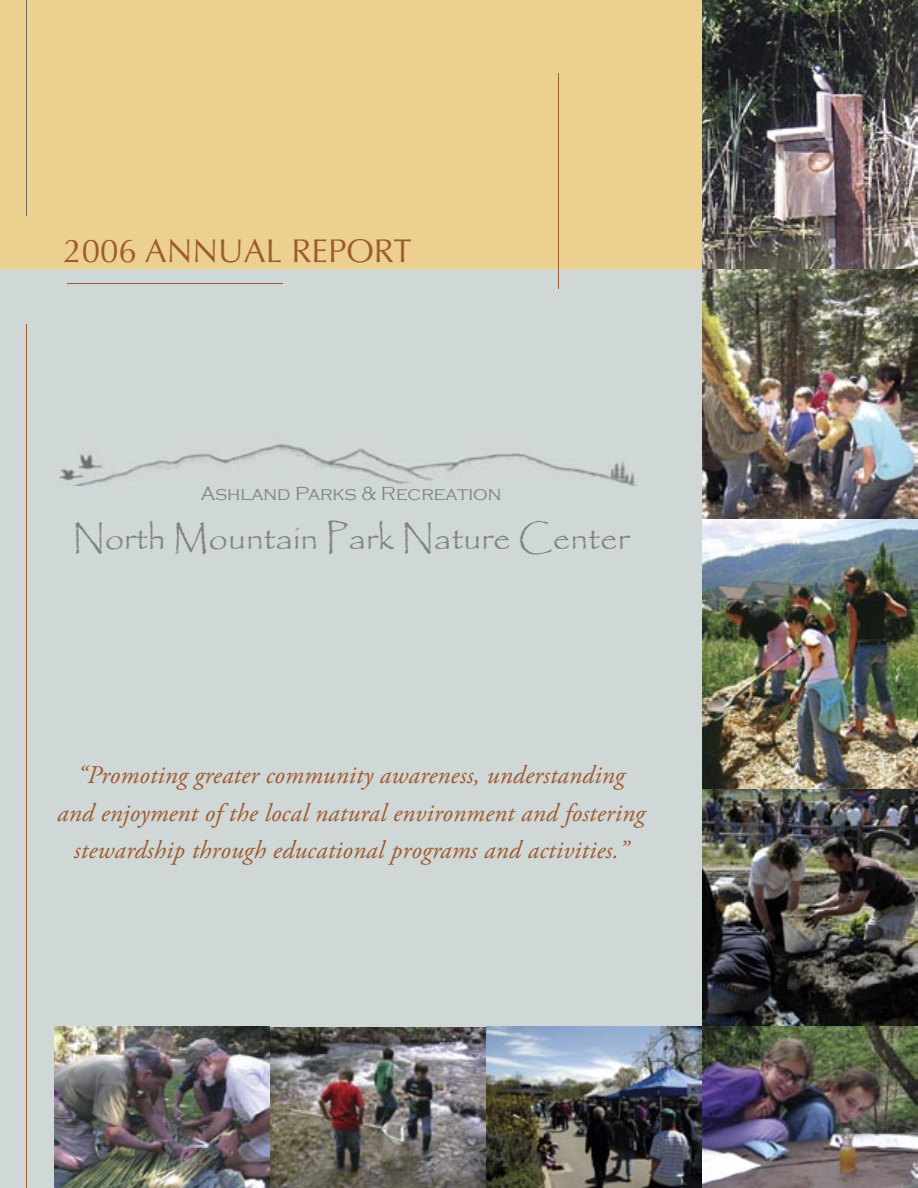
<style>
.page{position:relative;width:918px;height:1188px;background:#fff}
.page>*{position:absolute;margin:0;border:0;box-sizing:border-box;transform-origin:0 0}
.t1{font:34.5px "Papyrus";color:#818284}
.t2{font:33px "Optima";color:#9e5b2e}
.t3{font:italic 25.5px/37.5px "Adobe Garamond Pro";letter-spacing:.01em;color:#9e5b2e;text-align:center}
.t4{font:300 19.5px "Copperplate Gothic";color:#818284}
</style>
<div class="page">
<div style="left:0;top:0;width:702px;height:269px;background:#ecd090"></div>
<div style="left:0;top:269px;width:702px;height:919px;background:#d0d7d7"></div>
<img style="left:702px;top:0;width:216px;height:1026px">
<img style="left:486px;top:1026px;width:432px;height:162px">
<img style="left:270px;top:1028px;width:216px;height:160px">
<img style="left:54px;top:1026px;width:216px;height:162px">
<hr style="left:27px;top:324px;width:1px;height:864px;background:#9e5b2e">
<img style="left:54px;top:435px;width:594px;height:51px">
<hr style="left:27px;top:0;width:1px;height:216px;background:#6a6e61">
<hr style="left:68px;top:283px;width:216px;height:1px;background:#9e5b2e">
<hr style="left:558px;top:74px;width:1px;height:216px;background:#9e5b2e">
<p class="t2" style="left:63px;top:231px;width:350px">2006 ANNUAL REPORT</p>
<p class="t4" style="left:201px;top:483px;width:302px">Ashland Parks &amp; Recreation</p>
<h1 class="t1" style="left:72px;top:517px;width:559px">North Mountain Park Nature Center</h1>
<p class="t3" style="left:57px;top:757px;width:589px">“Promoting greater community awareness, understanding and enjoyment of the local natural environment and fostering stewardship through educational programs and activities.”</p>
</div>
